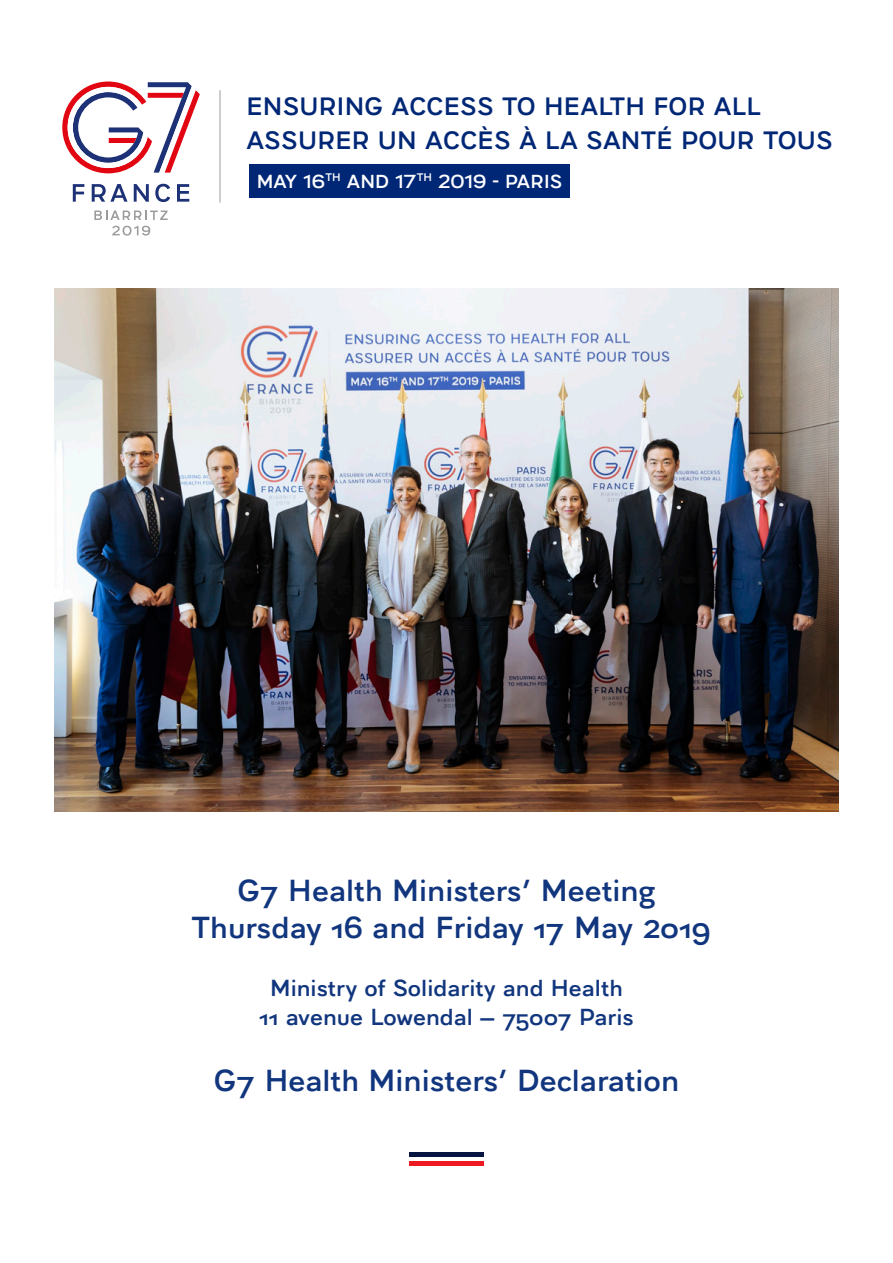
<style>
.page{position:relative;width:893px;height:1263px;background:#fff}
.page>*{position:absolute;margin:0;border:0;box-sizing:border-box;transform-origin:0 0}
.t1{font:700 31.5px "Aiglon Aaa";color:#11367e}
.t2{font:700 25.95px/33.2px "Aiglon Aaa";letter-spacing:.01em;color:#002776}
.t3{font:700 24px "Aiglon Aaa";color:#11367e}
.t4{font:700 19.5px "Aiglon Aaa";letter-spacing:.01em;color:#fff}
</style>
<div class="page">
<img style="left:54px;top:288px;width:785px;height:523px">
<div style="left:409px;top:1152px;width:75px;height:5px;background:#051440"></div>
<div style="left:409px;top:1161px;width:75px;height:5px;background:#ed1a21"></div>
<svg style="left:94px;top:210px;width:74px;height:10px"></svg>
<svg style="left:112px;top:226px;width:38px;height:10px"></svg>
<svg style="left:73px;top:184px;width:11px;height:18px"></svg>
<svg style="left:92px;top:184px;width:36px;height:18px"></svg>
<svg style="left:134px;top:184px;width:15px;height:18px"></svg>
<svg style="left:155px;top:184px;width:15px;height:18px"></svg>
<svg style="left:177px;top:184px;width:12px;height:18px"></svg>
<svg style="left:62px;top:82px;width:138px;height:91px"></svg>
<hr style="left:220px;top:90px;width:1px;height:112px;background:#9c9b9b">
<div style="left:249px;top:164px;width:320px;height:33px;background:#002776"></div>
<p class="t2" style="left:246px;top:88px;width:588px">ENSURING ACCESS TO HEALTH FOR ALL<br>ASSURER UN ACCÈS À LA SANTÉ POUR TOUS</p>
<p class="t4" style="left:257px;top:167px;width:307px">MAY 16<sup>TH</sup> AND 17<sup>TH</sup> 2019 - PARIS</p>
<p class="t1" style="left:237px;top:867px;width:420px">G7 Health Ministers’ Meeting</p>
<p class="t1" style="left:192px;top:905px;width:521px">Thursday 16 and Friday 17 May 2019</p>
<p class="t3" style="left:270px;top:970px;width:354px">Ministry of Solidarity and Health</p>
<p class="t3" style="left:259px;top:999px;width:376px">11 avenue Lowendal – 75007 Paris</p>
<p class="t1" style="left:214px;top:1058px;width:467px">G7 Health Ministers’ Declaration</p>
</div>
